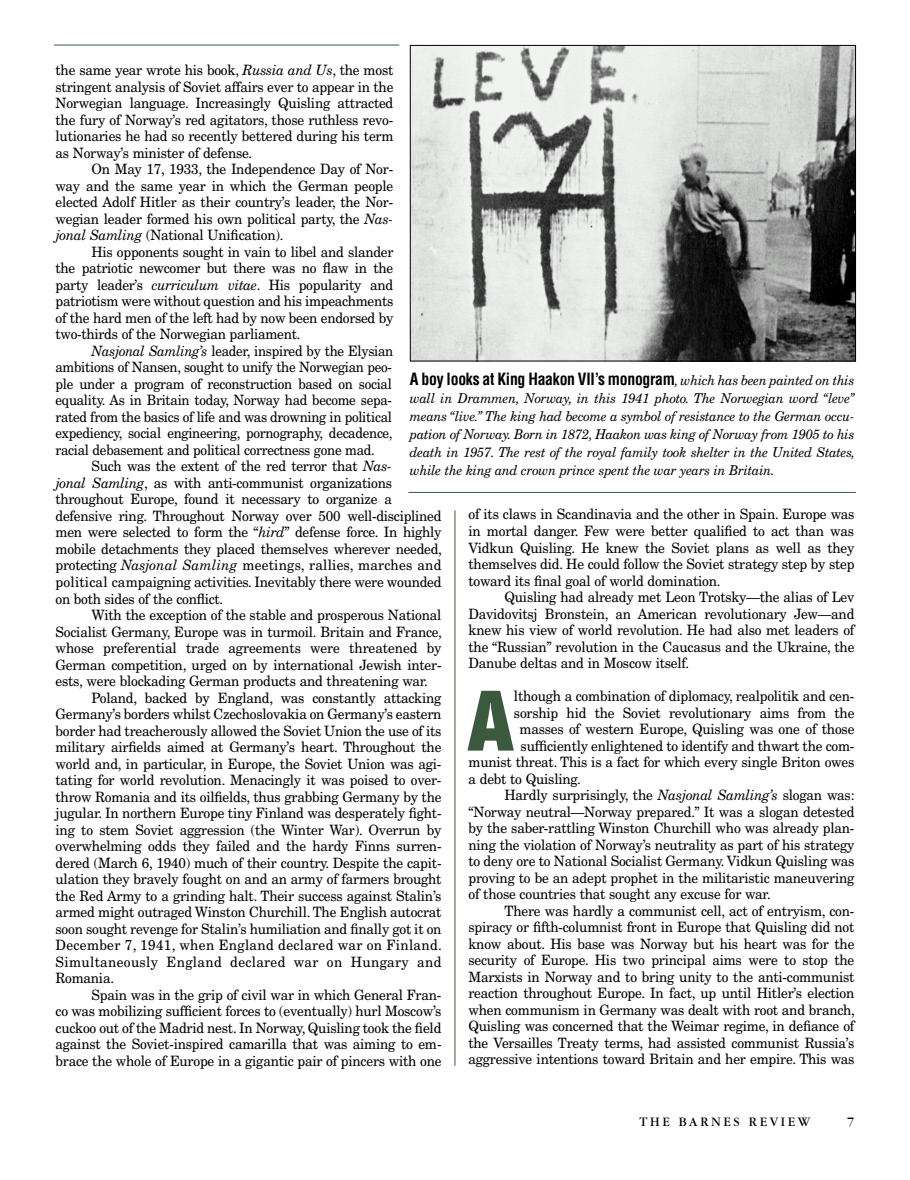
<style>
.page{position:relative;width:910px;height:1180px;background:#fff}
.page>*{position:absolute;margin:0;border:0;box-sizing:border-box;transform-origin:0 0}
.t1{font:89.55px "Sans Black Condensed DTC";color:#3b593c;scale:.95 1}
.t2{font:700 condensed 16.5px "Helvetica";letter-spacing:-.015em;color:#000;scale:.95 1}
.t3{font:14.25px/16.5px "New Century Schlbk";letter-spacing:-.015em;color:#000;text-align:justify;scale:.95 1}
.t4{font:14.25px/16.5px "New Century Schlbk";letter-spacing:-.015em;color:#000;text-align:justify;scale:.93 1}
.t5{font:14.25px "New Century Schlbk";letter-spacing:.025em;color:#000;scale:.95 1}
.t6{font:italic 13.5px/18px "New Century Schlbk";letter-spacing:-.015em;color:#000;text-align:justify;scale:.95 1}
.t7{font:13.5px "Garamond";letter-spacing:.2em;color:#000}
.s1{font-style:italic}
.s2{font-family:"New Century Schlbk";font-weight:400;font-style:italic;font-stretch:normal;font-size:13.5px}
</style>
<div class="page">
<hr style="left:54px;top:45px;width:345px;height:1px;background:#3b593c">
<img style="left:411px;top:47px;width:442px;height:312px">
<div style="left:409px;top:45px;width:446px;height:316px;border:1px solid #000"></div>
<hr style="left:454px;top:510px;width:1px;height:555px;background:#3b593c">
<hr style="left:408px;top:492px;width:447px;height:1px;background:#3b593c">
<p class="t3" style="left:55px;top:62px;width:357px">the same year wrote his book, <span class="s1">Russia and Us</span>, the most stringent analysis of Soviet affairs ever to appear in the Norwegian language. Increasingly Quisling attracted the fury of Norway’s red agitators, those ruthless revo&shy;lutionaries he had so recently bettered during his term as Norway’s minister of defense.</p>
<p class="t3" style="left:55px;top:161px;width:357px;text-indent:36px">On May 17, 1933, the Independence Day of Nor&shy;way and the same year in which the German people elected Adolf Hitler as their country’s leader, the Nor&shy;wegian leader formed his own political party, the <span class="s1">Nas&shy;jonal Samling</span> (National Unification).</p>
<p class="t3" style="left:55px;top:243px;width:357px;text-indent:36px">His opponents sought in vain to libel and slander the patriotic newcomer but there was no flaw in the party leader’s <span class="s1">curriculum vitae</span>. His popularity and patriotism were without question and his impeachments of the hard men of the left had by now been endorsed by two-thirds of the Norwegian parliament.</p>
<p class="t4" style="left:55px;top:342px;width:364px;text-indent:36px"><span class="s1">Nasjonal Samling’s</span> leader, inspired by the Elysian ambitions of Nansen, sought to unify the Norwegian peo&shy;ple under a program of reconstruction based on social equality. As in Britain today, Norway had become sepa&shy;rated from the basics of life and was drowning in political expediency, social engineering, pornography, decadence, racial debasement and political correctness gone mad.</p>
<p class="t3" style="left:56px;top:458px;width:408px;text-align:left;text-indent:36px">Such was the extent of the red terror that <span class="s1">Nas-<br>jonal Samling</span>, as with anti-communist organizations throughout Europe, found it necessary to organize a defensive ring. Throughout Norway over 500 well-disciplined men were selected to form the “<span class="s1">hird</span>” defense force. In highly mobile detachments they placed themselves wherever needed, protecting <span class="s1">Nasjonal Samling</span> meetings, rallies, marches and political campaigning activities. Inevitably there were wounded on both sides of the conflict.</p>
<p class="t3" style="left:92px;top:606px;width:369px">With the exception of the stable and prosperous National</p>
<p class="t3" style="left:56px;top:623px;width:408px">Socialist Germany, Europe was in turmoil. Britain and France,</p>
<p class="t3" style="left:56px;top:639px;width:407px">whose preferential trade agreements were threatened by</p>
<p class="t3" style="left:56px;top:656px;width:407px">German competition, urged on by international Jewish inter-</p>
<p class="t3" style="left:56px;top:672px;width:393px">ests, were blockading German products and threatening war.</p>
<p class="t3" style="left:92px;top:689px;width:369px">Poland, backed by England, was constantly attacking</p>
<p class="t3" style="left:56px;top:705px;width:407px">Germany’s borders whilst Czechoslovakia on Germany’s eastern</p>
<p class="t3" style="left:56px;top:722px;width:407px">border had treacherously allowed the Soviet Union the use of its</p>
<p class="t3" style="left:56px;top:738px;width:407px">military airfields aimed at Germany’s heart. Throughout the</p>
<p class="t3" style="left:56px;top:755px;width:407px">world and, in particular, in Europe, the Soviet Union was agi-</p>
<p class="t3" style="left:56px;top:771px;width:407px">tating for world revolution. Menacingly it was poised to over-</p>
<p class="t3" style="left:56px;top:788px;width:407px">throw Romania and its oilfields, thus grabbing Germany by the</p>
<p class="t3" style="left:56px;top:804px;width:407px">jugular. In northern Europe tiny Finland was desperately fight-</p>
<p class="t3" style="left:56px;top:821px;width:407px">ing to stem Soviet aggression (the Winter War). Overrun by</p>
<p class="t3" style="left:56px;top:837px;width:407px">overwhelming odds they failed and the hardy Finns surren-</p>
<p class="t3" style="left:56px;top:854px;width:407px">dered (March 6, 1940) much of their country. Despite the capit-</p>
<p class="t3" style="left:56px;top:870px;width:407px">ulation they bravely fought on and an army of farmers brought</p>
<p class="t3" style="left:56px;top:887px;width:407px">the Red Army to a grinding halt. Their success against Stalin’s</p>
<p class="t3" style="left:56px;top:903px;width:407px">armed might outraged Winston Churchill. The English autocrat</p>
<p class="t3" style="left:56px;top:920px;width:407px">soon sought revenge for Stalin’s humiliation and finally got it on</p>
<p class="t5" style="left:56px;top:936px;width:408px">December 7, 1941, when England declared war on Finland.</p>
<p class="t5" style="left:56px;top:953px;width:407px">Simultaneously England declared war on Hungary and</p>
<p class="t3" style="left:56px;top:969px;width:63px">Romania.</p>
<p class="t3" style="left:92px;top:986px;width:369px">Spain was in the grip of civil war in which General Fran-</p>
<p class="t3" style="left:56px;top:1002px;width:407px">co was mobilizing sufficient forces to (eventually) hurl Moscow’s</p>
<p class="t3" style="left:56px;top:1019px;width:407px">cuckoo out of the Madrid nest. In Norway, Quisling took the field</p>
<p class="t3" style="left:56px;top:1035px;width:407px">against the Soviet-inspired camarilla that was aiming to em-</p>
<p class="t3" style="left:56px;top:1052px;width:407px">brace the whole of Europe in a gigantic pair of pincers with one</p>
<p class="t2" style="left:410px;top:369px;width:469px">A boy looks at King Haakon VII’s monogram<span class="s2">, which has been painted on this</span></p>
<p class="t6" style="left:410px;top:390px;width:469px">wall in Drammen, Norway, in this 1941 photo. The Norwegian word “leve” means “live.” The king had become a symbol of resistance to the German occu&shy;pation of Norway. Born in 1872, Haakon was king of Norway from 1905 to his death in 1957. The rest of the royal family took shelter in the United States, while the king and crown prince spent the war years in Britain.</p>
<p class="t3" style="left:468px;top:506px;width:407px">of its claws in Scandinavia and the other in Spain. Europe was in mortal danger. Few were better qualified to act than was Vidkun Quisling. He knew the Soviet plans as well as they themselves did. He could follow the Soviet strategy step by step toward its final goal of world domination.</p>
<p class="t3" style="left:468px;top:588px;width:407px;text-indent:36px">Quisling had already met Leon Trotsky—the alias of Lev Davidovitsj Bronstein, an American revolutionary Jew—and knew his view of world revolution. He had also met leaders of the “Russian” revolution in the Caucasus and the Ukraine, the Danube deltas and in Moscow itself.</p>
<h1 class="t1" style="left:468px;top:667px;width:48px">A</h1>
<p class="t3" style="left:513px;top:687px;width:360px">lthough a combination of diplomacy, realpolitik and cen-</p>
<p class="t3" style="left:513px;top:704px;width:360px">sorship hid the Soviet revolutionary aims from the</p>
<p class="t3" style="left:519px;top:720px;width:354px">masses of western Europe, Quisling was one of those</p>
<p class="t3" style="left:520px;top:737px;width:353px">sufficiently enlightened to identify and thwart the com-</p>
<p class="t3" style="left:468px;top:753px;width:407px">munist threat. This is a fact for which every single Briton owes</p>
<p class="t3" style="left:468px;top:770px;width:120px">a debt to Quisling.</p>
<p class="t3" style="left:504px;top:786px;width:369px">Hardly surprisingly, the <span class="s1">Nasjonal Samling’s</span> slogan was:</p>
<p class="t3" style="left:468px;top:803px;width:407px">“Norway neutral—Norway prepared.” It was a slogan detested</p>
<p class="t3" style="left:468px;top:819px;width:407px">by the saber-rattling Winston Churchill who was already plan-</p>
<p class="t3" style="left:468px;top:836px;width:407px">ning the violation of Norway’s neutrality as part of his strategy</p>
<p class="t3" style="left:468px;top:852px;width:407px">to deny ore to National Socialist Germany. Vidkun Quisling was</p>
<p class="t3" style="left:468px;top:869px;width:407px">proving to be an adept prophet in the militaristic maneuvering</p>
<p class="t3" style="left:468px;top:885px;width:319px">of those countries that sought any excuse for war.</p>
<p class="t3" style="left:504px;top:902px;width:369px">There was hardly a communist cell, act of entryism, con-</p>
<p class="t3" style="left:468px;top:918px;width:407px">spiracy or fifth-columnist front in Europe that Quisling did not</p>
<p class="t3" style="left:468px;top:935px;width:407px">know about. His base was Norway but his heart was for the</p>
<p class="t3" style="left:468px;top:951px;width:407px">security of Europe. His two principal aims were to stop the</p>
<p class="t3" style="left:468px;top:968px;width:407px">Marxists in Norway and to bring unity to the anti-communist</p>
<p class="t3" style="left:468px;top:984px;width:407px">reaction throughout Europe. In fact, up until Hitler’s election</p>
<p class="t3" style="left:468px;top:1001px;width:408px">when communism in Germany was dealt with root and branch,</p>
<p class="t3" style="left:468px;top:1017px;width:407px">Quisling was concerned that the Weimar regime, in defiance of</p>
<p class="t3" style="left:468px;top:1034px;width:407px">the Versailles Treaty terms, had assisted communist Russia’s</p>
<p class="t3" style="left:468px;top:1050px;width:407px">aggressive intentions toward Britain and her empire. This was</p>
<p class="t7" style="left:639px;top:1116px;width:172px">THE BARNES REVIEW</p>
<p class="t7" style="left:846px;top:1116px;width:9px">7</p>
</div>
